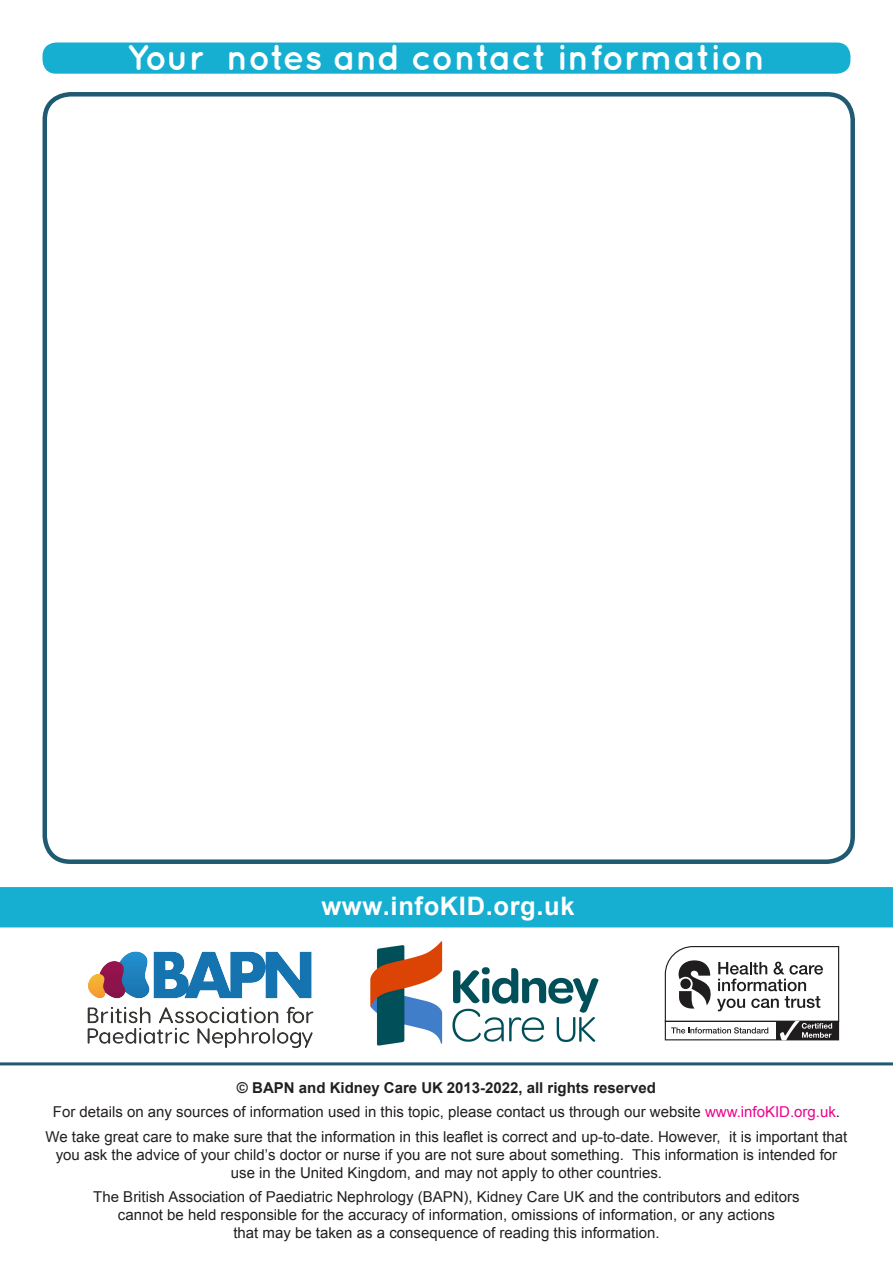
<style>
.page{position:relative;width:893px;height:1263px;background:#fff}
.page>*{position:absolute;margin:0;border:0;box-sizing:border-box;transform-origin:0 0}
.Section_heading{font:700 36px "Quicksand";color:#fff}
.t1{font:700 25.5px "Arial";letter-spacing:.025em;color:#fff}
.Disclaimer{font:15px/18px "Arial";color:#231f20;text-align:center}
.s1{font-weight:700}
.s2{color:#ed028c}
</style>
<div class="page">
<div style="left:43px;top:92px;width:812px;height:772px;border:4px solid #1f5972;border-radius:26px"></div>
<div style="left:43px;top:43px;width:807px;height:31px;background:#16afd2;border-radius:13px"></div>
<hr style="left:0;top:1062px;width:893px;height:3px;background:#1f5972">
<div style="left:0;top:887px;width:893px;height:40px;background:#16afd2"></div>
<svg style="left:665px;top:946px;width:174px;height:94px"></svg>
<img style="left:87px;top:951px;width:227px;height:98px">
<img style="left:370px;top:941px;width:228px;height:104px">
<p class="Section_heading" style="left:127px;top:35px;width:640px">Your notes and contact information</p>
<p class="t1" style="left:321px;top:888px;width:255px">www.infoKID.org.uk</p>
<p class="Disclaimer" style="left:46px;top:1075px;width:803px;line-height:24.5px"><span class="s1">© BAPN and Kidney Care UK 2013-2022, all rights reserved<br></span>For details on any sources of information used in this topic, please contact us through our website <span class="s2">www.infoKID.org.uk</span>.<br>We take great care to make sure that the information in this leaflet is correct and up-to-date. However, it is important that</p>
<p class="Disclaimer" style="left:56px;top:1145px;width:783px">you ask the advice of your child’s doctor or nurse if you are not sure about something. This information is intended for use in the United Kingdom, and may not apply to other countries.</p>
<p class="Disclaimer" style="left:93px;top:1187px;width:708px">The British Association of Paediatric Nephrology (BAPN), Kidney Care UK and the contributors and editors cannot be held responsible for the accuracy of information, omissions of information, or any actions<br>that may be taken as a consequence of reading this information.</p>
</div>
